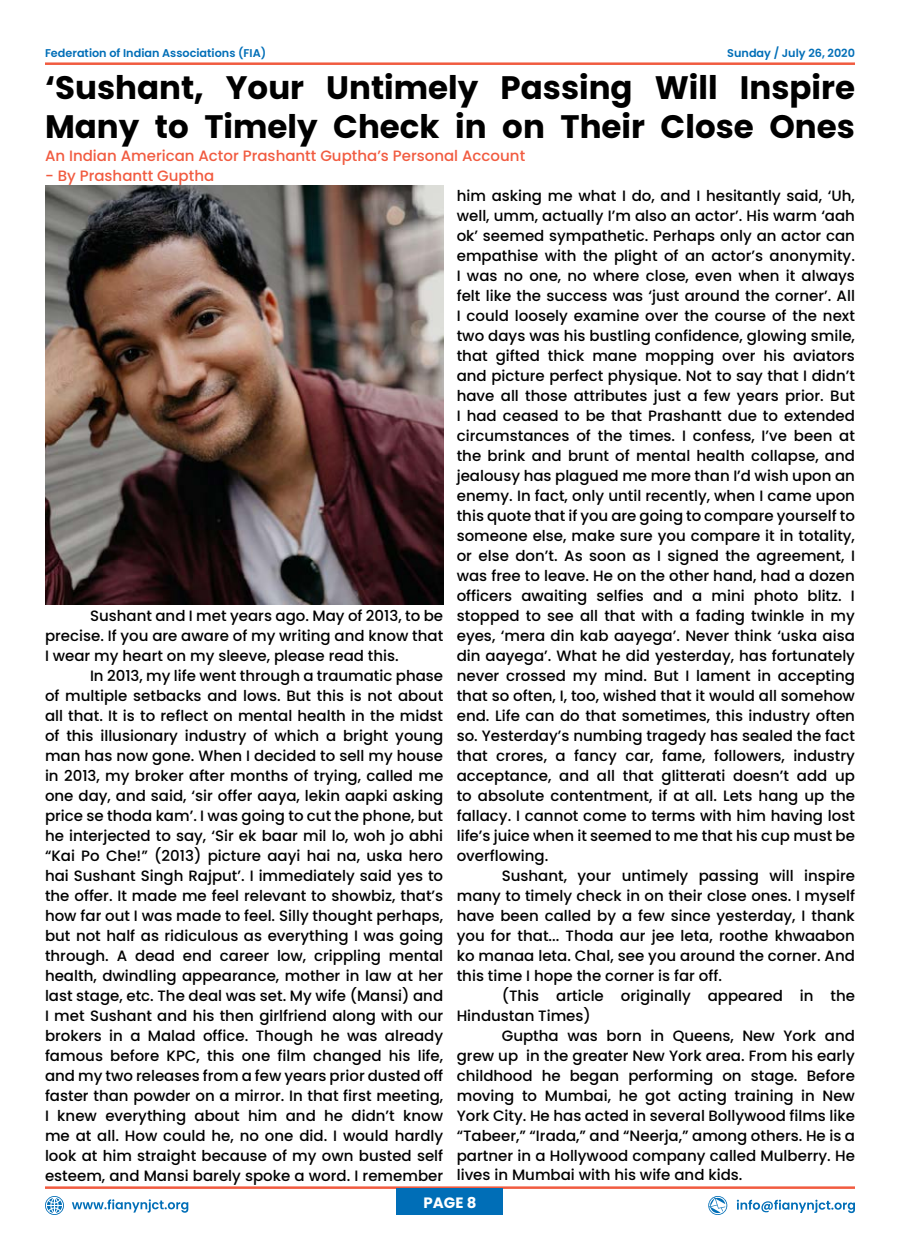
<style>
.page{position:relative;width:900px;height:1260px;background:#fff}
.page>*{position:absolute;margin:0;border:0;box-sizing:border-box;transform-origin:0 0}
.t1{font:700 32.5px/39px "Poppins";color:#000}
.t2{font:500 15px/20px "Poppins";color:#000;text-align:justify}
.t3{font:500 15px "Poppins";color:#f15b40}
.t4{font:700 15px "Poppins";color:#fff}
.t5{font:600 11.25px "Poppins";color:#006eb7}
</style>
<div class="page">
<hr style="left:45px;top:1186px;width:810px;height:3px;background:#f15b40">
<hr style="left:45px;top:62px;width:810px;height:3px;background:#f15b40">
<svg style="left:737px;top:1200px;width:118px;height:13px"></svg>
<svg style="left:708px;top:1196px;width:19px;height:19px"></svg>
<svg style="left:72px;top:1199px;width:116px;height:14px"></svg>
<svg style="left:45px;top:1196px;width:19px;height:19px"></svg>
<div style="left:397px;top:1189px;width:106px;height:26px;background:#006eb7"></div>
<img style="left:45px;top:185px;width:398px;height:420px">
<p class="t5" style="left:45px;top:46px;width:223px">Federation of Indian Associations (FIA)</p>
<p class="t5" style="left:727px;top:46px;width:129px">Sunday / July 26, 2020</p>
<h1 class="t1" style="left:45px;top:68px;width:812px">‘Sushant, Your Untimely Passing Will Inspire<br>Many to Timely Check in on Their Close Ones</h1>
<p class="t3" style="left:45px;top:147px;width:482px">An Indian American Actor Prashantt Guptha’s Personal Account</p>
<p class="t3" style="left:45px;top:167px;width:171px">- By Prashantt Guptha</p>
<p class="t2" style="left:457px;top:186px;width:400px">him asking me what I do, and I hesitantly said, ‘Uh, well, umm, actually I’m also an actor’. His warm ‘aah ok’ seemed sympathetic. Perhaps only an actor can empathise with the plight of an actor’s anonymity.<br>I was no one, no where close, even when it always felt like the success was ‘just around the corner’. All I could loosely examine over the course of the next two days was his bustling confidence, glowing smile, that gifted thick mane mopping over his aviators and picture perfect physique. Not to say that I didn’t have all those attributes just a few years prior. But I had ceased to be that Prashantt due to extended circumstances of the times. I confess, I’ve been at the brink and brunt of mental health collapse, and jealousy has plagued me more than I’d wish upon an enemy. In fact, only until recently, when I came upon this quote that if you are going to compare yourself to someone else, make sure you compare it in totality, or else don’t. As soon as I signed the agreement, I was free to leave. He on the other hand, had a dozen officers awaiting selfies and a mini photo blitz. I stopped to see all that with a fading twinkle in my eyes, ‘mera din kab aayega’. Never think ‘uska aisa din aayega’. What he did yesterday, has fortunately never crossed my mind. But I lament in accepting that so often, I, too, wished that it would all somehow end. Life can do that sometimes, this industry often so. Yesterday’s numbing tragedy has sealed the fact that crores, a fancy car, fame, followers, industry acceptance, and all that glitterati doesn’t add up to absolute contentment, if at all. Lets hang up the fallacy. I cannot come to terms with him having lost life’s juice when it seemed to me that his cup must be overflowing.</p>
<p class="t2" style="left:457px;top:865px;width:400px;text-indent:45px">Sushant, your untimely passing will inspire many to timely check in on their close ones. I myself have been called by a few since yesterday, I thank you for that... Thoda aur jee leta, roothe khwaabon ko manaa leta. Chal, see you around the corner. And this time I hope the corner is far off.</p>
<p class="t2" style="left:457px;top:985px;width:400px;text-indent:45px">(This article originally appeared in the<br>Hindustan Times)</p>
<p class="t2" style="left:457px;top:1025px;width:400px;text-indent:45px">Guptha was born in Queens, New York and grew up in the greater New York area. From his early childhood he began performing on stage. Before moving to Mumbai, he got acting training in New York City. He has acted in several Bollywood films like “Tabeer,” “Irada,” and “Neerja,” among others. He is a partner in a Hollywood company called Mulberry. He lives in Mumbai with his wife and kids.</p>
<p class="t2" style="left:45px;top:606px;width:400px;text-indent:45px">Sushant and I met years ago. May of 2013, to be precise. If you are aware of my writing and know that I wear my heart on my sleeve, please read this.</p>
<p class="t2" style="left:45px;top:666px;width:400px;text-indent:45px">In 2013, my life went through a traumatic phase of multiple setbacks and lows. But this is not about all that. It is to reflect on mental health in the midst of this illusionary industry of which a bright young man has now gone. When I decided to sell my house in 2013, my broker after months of trying, called me one day, and said, ‘sir offer aaya, lekin aapki asking price se thoda kam’. I was going to cut the phone, but he interjected to say, ‘Sir ek baar mil lo, woh jo abhi “Kai Po Che!” (2013) picture aayi hai na, uska hero hai Sushant Singh Rajput’. I immediately said yes to the offer. It made me feel relevant to showbiz, that’s how far out I was made to feel. Silly thought perhaps, but not half as ridiculous as everything I was going through. A dead end career low, crippling mental health, dwindling appearance, mother in law at her last stage, etc. The deal was set. My wife (Mansi) and I met Sushant and his then girlfriend along with our brokers in a Malad office. Though he was already famous before KPC, this one film changed his life, and my two releases from a few years prior dusted off faster than powder on a mirror. In that first meeting, I knew everything about him and he didn’t know me at all. How could he, no one did. I would hardly look at him straight because of my own busted self esteem, and Mansi barely spoke a word. I remember</p>
<p class="t4" style="left:424px;top:1194px;width:54px">PAGE 8</p>
</div>
